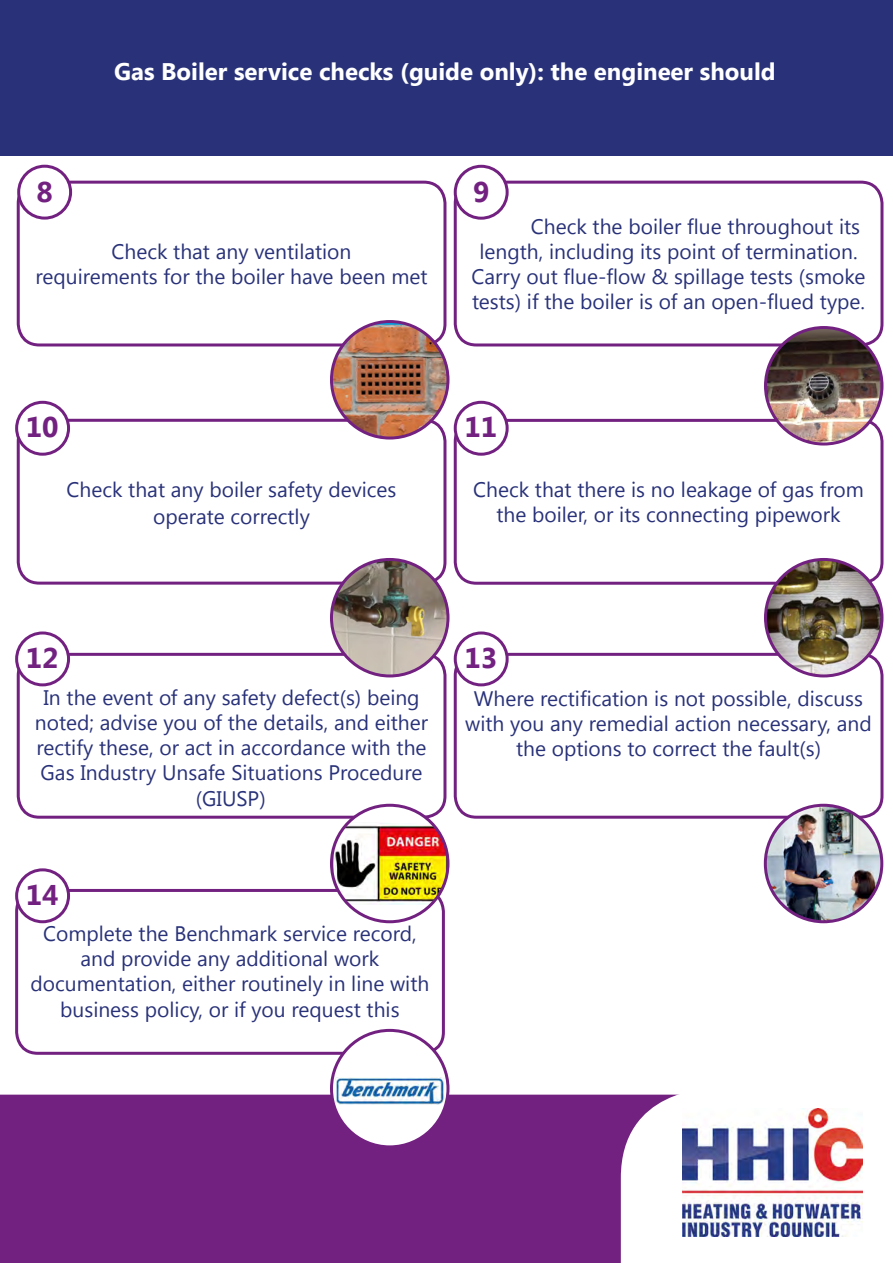
<style>
.page{position:relative;width:893px;height:1263px;background:#fff}
.page>*{position:absolute;margin:0;border:0;box-sizing:border-box;transform-origin:0 0}
.t1{font:700 28.5px "Segoe UI";color:#732181}
.t2{font:700 24px "Segoe UI";color:#fff}
.t3{font:21px/25.2px "Segoe UI";color:#293279;text-align:center}
</style>
<div class="page">
<div style="left:0;top:1095px;width:621px;height:168px;background:#732181"></div>
<div style="left:0;top:0;width:893px;height:155px;background:#293279"></div>
<div style="left:17px;top:181px;width:429px;height:165px;border:3px solid #732181;border-radius:21px"></div>
<svg style="left:621px;top:1094px;width:227px;height:143px"></svg>
<img style="left:682px;top:1108px;width:181px;height:128px">
<div style="left:454px;top:181px;width:429px;height:165px;border:3px solid #732181;border-radius:21px"></div>
<div style="left:454px;top:419px;width:429px;height:166px;border:3px solid #732181;border-radius:21px"></div>
<div style="left:17px;top:419px;width:429px;height:166px;border:3px solid #732181;border-radius:21px"></div>
<div style="left:17px;top:653px;width:429px;height:166px;border:3px solid #732181;border-radius:21px"></div>
<div style="left:454px;top:653px;width:429px;height:166px;border:3px solid #732181;border-radius:21px"></div>
<div style="left:15px;top:889px;width:430px;height:166px;border:3px solid #732181;border-radius:21px"></div>
<div style="left:19px;top:166px;width:52px;height:52px;background:#fff;border-radius:50%"></div>
<div style="left:17px;top:165px;width:55px;height:55px;border:3px solid #732181;border-radius:50%"></div>
<div style="left:455px;top:166px;width:52px;height:52px;background:#fff;border-radius:50%"></div>
<div style="left:454px;top:165px;width:55px;height:55px;border:3px solid #732181;border-radius:50%"></div>
<div style="left:17px;top:402px;width:52px;height:52px;background:#fff;border-radius:50%"></div>
<div style="left:15px;top:401px;width:55px;height:55px;border:3px solid #732181;border-radius:50%"></div>
<div style="left:455px;top:402px;width:52px;height:52px;background:#fff;border-radius:50%"></div>
<div style="left:454px;top:401px;width:55px;height:55px;border:3px solid #732181;border-radius:50%"></div>
<div style="left:17px;top:633px;width:52px;height:52px;background:#fff;border-radius:50%"></div>
<div style="left:15px;top:631px;width:55px;height:55px;border:3px solid #732181;border-radius:50%"></div>
<div style="left:455px;top:633px;width:52px;height:52px;background:#fff;border-radius:50%"></div>
<div style="left:454px;top:631px;width:55px;height:55px;border:3px solid #732181;border-radius:50%"></div>
<div style="left:17px;top:870px;width:52px;height:52px;background:#fff;border-radius:50%"></div>
<div style="left:15px;top:868px;width:55px;height:55px;border:3px solid #732181;border-radius:50%"></div>
<img style="left:331px;top:325px;width:117px;height:113px">
<div style="left:330px;top:320px;width:119px;height:119px;border:3px solid #732181;border-radius:50%"></div>
<img style="left:765px;top:327px;width:117px;height:117px;border-radius:58px">
<div style="left:764px;top:326px;width:119px;height:119px;border:3px solid #732181;border-radius:50%"></div>
<img style="left:331px;top:560px;width:117px;height:116px">
<div style="left:330px;top:558px;width:119px;height:119px;border:3px solid #732181;border-radius:50%"></div>
<img style="left:765px;top:560px;width:117px;height:116px">
<div style="left:764px;top:558px;width:119px;height:119px;border:3px solid #732181;border-radius:50%"></div>
<div style="left:331px;top:805px;width:117px;height:117px;background:#fff;border-radius:50%"></div>
<img style="left:331px;top:822px;width:117px;height:83px">
<div style="left:330px;top:804px;width:119px;height:119px;border:3px solid #732181;border-radius:50%"></div>
<div style="left:331px;top:1030px;width:117px;height:117px;background:#fff;border-radius:50%"></div>
<img style="left:336px;top:1077px;width:108px;height:28px">
<div style="left:330px;top:1029px;width:119px;height:119px;border:3px solid #732181;border-radius:50%"></div>
<img style="left:765px;top:805px;width:117px;height:117px;border-radius:58px">
<div style="left:764px;top:804px;width:119px;height:119px;border:3px solid #732181;border-radius:50%"></div>
<p class="t2" style="left:114px;top:55px;width:663px">Gas Boiler service checks (guide only): the engineer should</p>
<h1 class="t1" style="left:36px;top:171px;width:18px">8</h1>
<h1 class="t1" style="left:473px;top:171px;width:18px">9</h1>
<p class="t3" style="left:36px;top:238px;width:393px">Check that any ventilation<br>requirements for the boiler have been met</p>
<p class="t3" style="left:531px;top:213px;width:331px">Check the boiler flue throughout its</p>
<p class="t3" style="left:479px;top:238px;width:380px">length, including its point of termination.</p>
<p class="t3" style="left:471px;top:263px;width:396px">Carry out flue-flow &amp; spillage tests (smoke</p>
<p class="t3" style="left:472px;top:288px;width:395px">tests) if the boiler is of an open-flued type.</p>
<h1 class="t1" style="left:26px;top:407px;width:34px">10</h1>
<h1 class="t1" style="left:465px;top:407px;width:34px">11</h1>
<p class="t3" style="left:67px;top:475px;width:331px;line-height:27px">Check that any boiler safety devices operate correctly</p>
<p class="t3" style="left:473px;top:476px;width:392px">Check that there is no leakage of gas from the boiler, or its connecting pipework</p>
<h1 class="t1" style="left:26px;top:638px;width:34px">12</h1>
<h1 class="t1" style="left:465px;top:638px;width:34px">13</h1>
<p class="t3" style="left:35px;top:684px;width:395px">In the event of any safety defect(s) being noted; advise you of the details, and either rectify these, or act in accordance with the Gas Industry Unsafe Situations Procedure (GIUSP)</p>
<p class="t3" style="left:465px;top:685px;width:408px">Where rectification is not possible, discuss with you any remedial action necessary, and the options to correct the fault(s)</p>
<h1 class="t1" style="left:26px;top:875px;width:34px">14</h1>
<p class="t3" style="left:30px;top:920px;width:400px">Complete the Benchmark service record, and provide any additional work documentation, either routinely in line with business policy, or if you request this</p>
</div>
